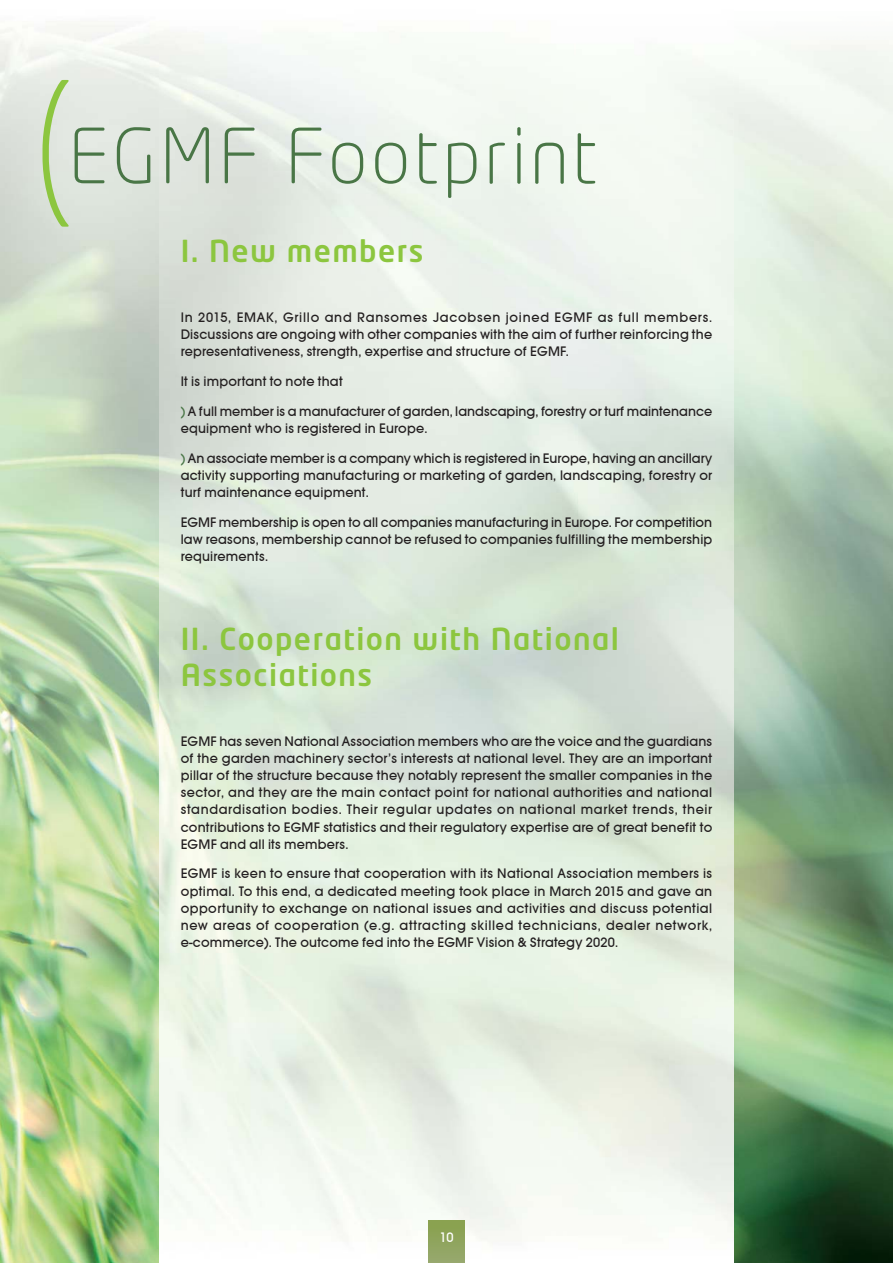
<style>
.page{position:relative;width:893px;height:1263px;background:#fff}
.page>*{position:absolute;margin:0;border:0;box-sizing:border-box;transform-origin:0 0}
.t1{font:300 75px "Neo Tech";letter-spacing:.05em;color:#497646}
.t2{font:500 30px/36px "Neo Tech";letter-spacing:.05em;color:#8cc63f}
.t3{font:14.25px/17.1px "Avant Garde Md ITCTT";letter-spacing:.015em;color:#231f20;text-align:justify}
.t4{font:14.25px "Avant Garde Md ITCTT";color:#fff}
.s1{color:#497646}
</style>
<div class="page">
<img style="left:0;top:21px;width:159px;height:1242px">
<img style="left:159px;top:30px;width:734px;height:1233px">
<div style="left:428px;top:1221px;width:37px;height:42px;background:linear-gradient(to bottom,#88a14c,#96a86e)"></div>
<svg style="left:43px;top:80px;width:26px;height:147px;background:#caddb5"></svg>
<h1 class="t1" style="left:69px;top:120px;width:530px">EGMF Footprint</h1>
<h2 class="t2" style="left:181px;top:235px;width:244px">I. New members</h2>
<p class="t3" style="left:181px;top:309px;width:533px">In 2015, EMAK, Grillo and Ransomes Jacobsen joined EGMF as full members.<br>Discussions are ongoing with other companies with the aim of further reinforcing the representativeness, strength, expertise and structure of EGMF.</p>
<p class="t3" style="left:181px;top:366px;width:533px;line-height:29.8px">It is important to note that<br><span class="s1">)</span> A full member is a manufacturer of garden, landscaping, forestry or turf maintenance</p>
<p class="t3" style="left:181px;top:413px;width:533px;line-height:29.8px">equipment who is registered in Europe.<br><span class="s1">)</span> An associate member is a company which is registered in Europe, having an ancillary</p>
<p class="t3" style="left:181px;top:467px;width:533px">activity supporting manufacturing or marketing of garden, landscaping, forestry or turf maintenance equipment.</p>
<p class="t3" style="left:181px;top:514px;width:533px">EGMF membership is open to all companies manufacturing in Europe. For competition law reasons, membership cannot be refused to companies fulfilling the membership requirements.</p>
<h2 class="t2" style="left:181px;top:623px;width:440px">II. Cooperation with National<br>Associations</h2>
<p class="t3" style="left:181px;top:733px;width:533px">EGMF has seven National Association members who are the voice and the guardians of the garden machinery sector’s interests at national level. They are an important pillar of the structure because they notably represent the smaller companies in the sector, and they are the main contact point for national authorities and national standardisation bodies. Their regular updates on national market trends, their contributions to EGMF statistics and their regulatory expertise are of great benefit to EGMF and all its members.</p>
<p class="t3" style="left:181px;top:865px;width:533px">EGMF is keen to ensure that cooperation with its National Association members is optimal. To this end, a dedicated meeting took place in March 2015 and gave an opportunity to exchange on national issues and activities and discuss potential new areas of cooperation (e.g. attracting skilled technicians, dealer network, e-commerce). The outcome fed into the EGMF Vision &amp; Strategy 2020.</p>
<p class="t4" style="left:439px;top:1229px;width:16px">10</p>
</div>
